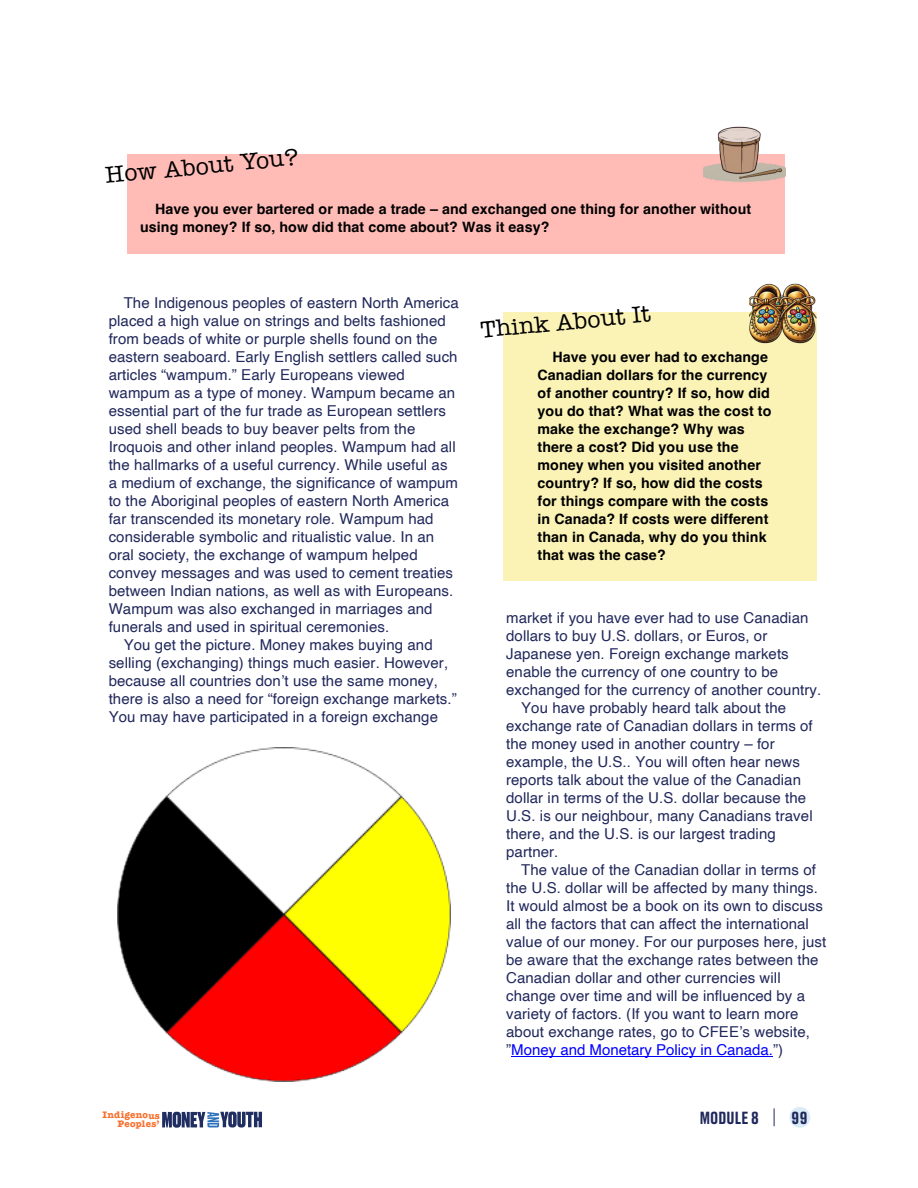
<style>
.page{position:relative;width:918px;height:1188px;background:#fff}
.page>*{position:absolute;margin:0;border:0;box-sizing:border-box;transform-origin:0 0}
.t1{font:24px "American Typewriter";color:#000}
.t2{font:500 16.5px "Druk Text Trial";letter-spacing:.005em;color:#21285b}
.t3{font:15px "Helvetica";letter-spacing:.005em;color:#21285b}
.t4{font:15px "Helvetica";color:#00f}
.t5{font:700 14.25px/18px "Helvetica";letter-spacing:.005em;color:#000}
.t6{font:700 9.75px/8.2px "American Typewriter";letter-spacing:.02em;color:#f7702d;text-align:right}
.s1{color:#21285b}
</style>
<div class="page">
<div style="left:504px;top:313px;width:313px;height:268px;background:#fbf3b6"></div>
<div style="left:128px;top:155px;width:657px;height:99px;background:#ffbcb7"></div>
<div style="left:789px;top:1107px;width:21px;height:21px;background:#daecf7;border-radius:50%"></div>
<svg style="left:774px;top:1108px;width:1px;height:18px"></svg>
<hr style="left:511px;top:1056px;width:262px;height:1px;background:#00f">
<img style="left:704px;top:126px;width:81px;height:56px">
<img style="left:749px;top:283px;width:68px;height:61px">
<img style="left:117px;top:748px;width:334px;height:334px">
<svg style="left:162px;top:1112px;width:100px;height:16px"></svg>
<h1 class="t1" style="left:105px;top:166px;width:195px;rotate:-5deg">How About You?</h1>
<p class="t5" style="left:140px;top:201px;width:613px;text-indent:15px">Have you ever bartered or made a trade – and exchanged one thing for another without using money? If so, how did that come about? Was it easy?</p>
<p class="t3" style="left:124px;top:297px;width:337px">The Indigenous peoples of eastern North America</p>
<p class="t3" style="left:109px;top:315px;width:339px">placed a high value on strings and belts fashioned</p>
<p class="t3" style="left:109px;top:333px;width:330px">from beads of white or purple shells found on the</p>
<p class="t3" style="left:109px;top:351px;width:350px">eastern seaboard. Early English settlers called such</p>
<p class="t3" style="left:109px;top:369px;width:298px">articles “wampum.” Early Europeans viewed</p>
<p class="t3" style="left:109px;top:387px;width:348px">wampum as a type of money. Wampum became an</p>
<p class="t3" style="left:109px;top:405px;width:339px">essential part of the fur trade as European settlers</p>
<p class="t3" style="left:109px;top:423px;width:308px">used shell beads to buy beaver pelts from the</p>
<p class="t3" style="left:109px;top:441px;width:349px">Iroquois and other inland peoples. Wampum had all</p>
<p class="t3" style="left:109px;top:459px;width:340px">the hallmarks of a useful currency. While useful as</p>
<p class="t3" style="left:109px;top:477px;width:351px">a medium of exchange, the significance of wampum</p>
<p class="t3" style="left:109px;top:495px;width:342px">to the Aboriginal peoples of eastern North America</p>
<p class="t3" style="left:109px;top:513px;width:326px">far transcended its monetary role. Wampum had</p>
<p class="t3" style="left:109px;top:531px;width:327px">considerable symbolic and ritualistic value. In an</p>
<p class="t3" style="left:109px;top:549px;width:310px">oral society, the exchange of wampum helped</p>
<p class="t3" style="left:109px;top:567px;width:346px">convey messages and was used to cement treaties</p>
<p class="t3" style="left:109px;top:585px;width:346px">between Indian nations, as well as with Europeans.</p>
<p class="t3" style="left:109px;top:603px;width:325px">Wampum was also exchanged in marriages and</p>
<p class="t3" style="left:109px;top:621px;width:282px">funerals and used in spiritual ceremonies.</p>
<p class="t3" style="left:124px;top:639px;width:310px">You get the picture. Money makes buying and</p>
<p class="t3" style="left:109px;top:657px;width:341px">selling (exchanging) things much easier. However,</p>
<p class="t3" style="left:109px;top:675px;width:331px">because all countries don’t use the same money,</p>
<p class="t3" style="left:109px;top:693px;width:350px">there is also a need for “foreign exchange markets.”</p>
<p class="t3" style="left:109px;top:711px;width:331px">You may have participated in a foreign exchange</p>
<p class="t6" style="left:103px;top:1112px;width:59px">Indigenous<br>Peoples’</p>
<h1 class="t1" style="left:480px;top:321px;width:172px;rotate:-5deg">Think About It</h1>
<p class="t5" style="left:538px;top:349px;width:235px;text-indent:15px">Have you ever had to exchange<br>Canadian dollars for the currency of another country? If so, how did you do that? What was the cost to make the exchange? Why was there a cost? Did you use the money when you visited another country? If so, how did the costs for things compare with the costs in Canada? If costs were different than in Canada, why do you think that was the case?</p>
<p class="t3" style="left:506px;top:612px;width:304px">market if you have ever had to use Canadian</p>
<p class="t3" style="left:506px;top:630px;width:263px">dollars to buy U.S. dollars, or Euros, or</p>
<p class="t3" style="left:506px;top:648px;width:284px">Japanese yen. Foreign exchange markets</p>
<p class="t3" style="left:506px;top:666px;width:274px">enable the currency of one country to be</p>
<p class="t3" style="left:506px;top:684px;width:317px">exchanged for the currency of another country.</p>
<p class="t3" style="left:521px;top:702px;width:267px">You have probably heard talk about the</p>
<p class="t3" style="left:506px;top:720px;width:308px">exchange rate of Canadian dollars in terms of</p>
<p class="t3" style="left:506px;top:738px;width:270px">the money used in another country – for</p>
<p class="t3" style="left:506px;top:756px;width:295px">example, the U.S.. You will often hear news</p>
<p class="t3" style="left:506px;top:774px;width:296px">reports talk about the value of the Canadian</p>
<p class="t3" style="left:506px;top:792px;width:302px">dollar in terms of the U.S. dollar because the</p>
<p class="t3" style="left:506px;top:810px;width:308px">U.S. is our neighbour, many Canadians travel</p>
<p class="t3" style="left:506px;top:828px;width:271px">there, and the U.S. is our largest trading</p>
<p class="t3" style="left:506px;top:846px;width:54px">partner.</p>
<p class="t3" style="left:521px;top:864px;width:296px">The value of the Canadian dollar in terms of</p>
<p class="t3" style="left:506px;top:882px;width:313px">the U.S. dollar will be affected by many things.</p>
<p class="t3" style="left:506px;top:900px;width:318px">It would almost be a book on its own to discuss</p>
<p class="t3" style="left:506px;top:918px;width:304px">all the factors that can affect the international</p>
<p class="t3" style="left:506px;top:936px;width:322px">value of our money. For our purposes here, just</p>
<p class="t3" style="left:506px;top:954px;width:314px">be aware that the exchange rates between the</p>
<p class="t3" style="left:506px;top:972px;width:276px">Canadian dollar and other currencies will</p>
<p class="t3" style="left:506px;top:990px;width:300px">change over time and will be influenced by a</p>
<p class="t3" style="left:506px;top:1008px;width:294px">variety of factors. (If you want to learn more</p>
<p class="t3" style="left:506px;top:1026px;width:305px">about exchange rates, go to CFEE’s website,</p>
<p class="t4" style="left:506px;top:1044px;width:278px"><span class="s1">”</span>Money and Monetary Policy in Canada.<span class="s1">”)</span></p>
<p class="t2" style="left:700px;top:1111px;width:61px">MODULE 8</p>
<p class="t2" style="left:791px;top:1111px;width:18px">99</p>
</div>
